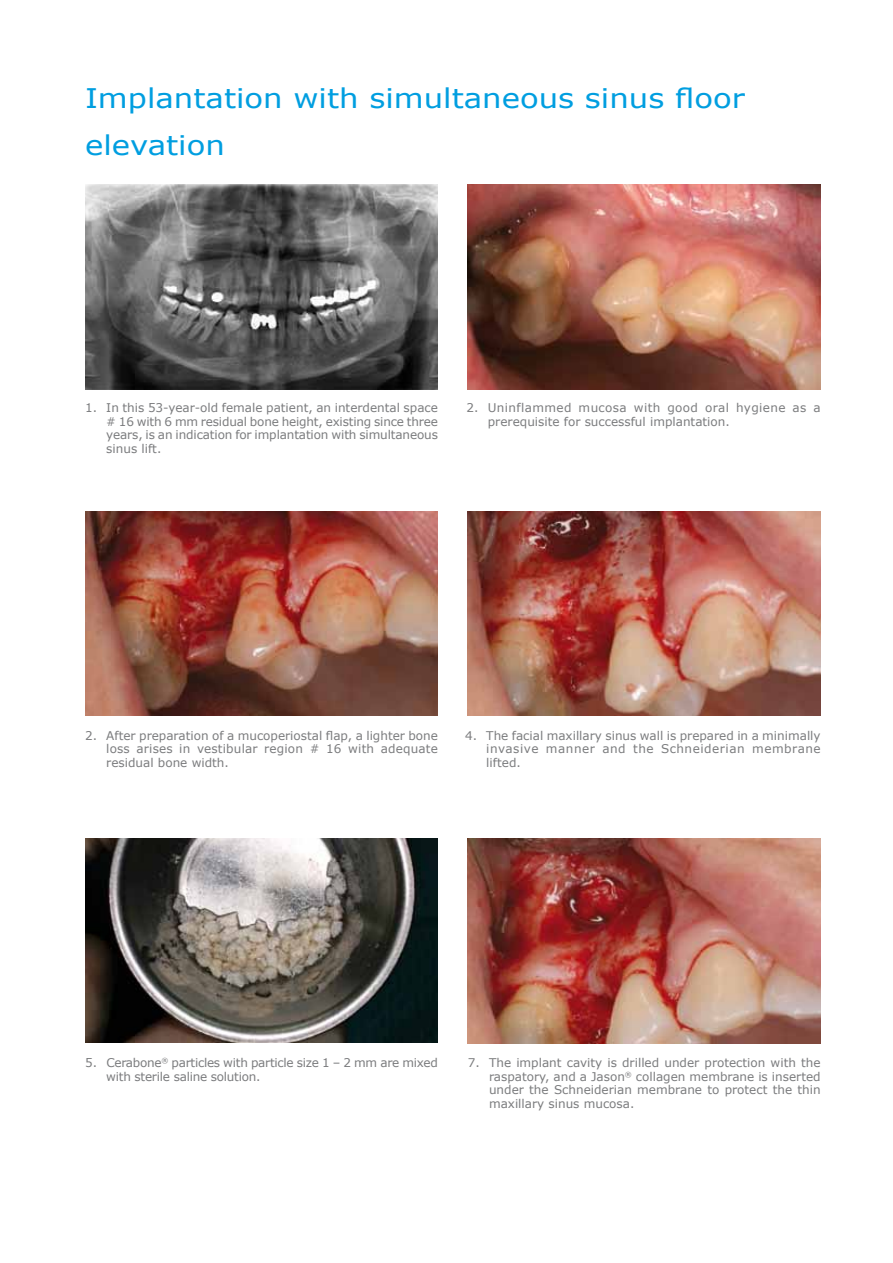
<style>
.page{position:relative;width:893px;height:1263px;background:#fff}
.page>*{position:absolute;margin:0;border:0;box-sizing:border-box;transform-origin:0 0}
.t1{font:27px/46.8px "Verdana";color:#009ee0;scale:1.14 1}
.t2{font:12px/13.5px "Verdana";color:#7b7c7e;text-align:justify}
.t3{font:12px/13.5px "Verdana";letter-spacing:-.02em;color:#7b7c7e}
</style>
<div class="page">
<img style="left:85px;top:185px;width:353px;height:204px">
<img style="left:468px;top:185px;width:353px;height:204px">
<img style="left:468px;top:512px;width:353px;height:204px">
<img style="left:468px;top:838px;width:353px;height:206px">
<img style="left:85px;top:838px;width:353px;height:204px">
<img style="left:85px;top:512px;width:353px;height:204px">
<h1 class="t1" style="left:85px;top:76px;width:580px">Implantation with simultaneous sinus floor elevation</h1>
<p class="t2" style="left:106px;top:402px;width:333px;text-indent:-21px">1. In this 53-year-old female patient, an interdental space # 16 with 6 mm residual bone height, existing since three years, is an indication for implantation with simultaneous sinus lift.</p>
<p class="t2" style="left:488px;top:402px;width:334px;text-indent:-21px">2. Uninflammed mucosa with good oral hygiene as a prerequisite for successful implantation.</p>
<p class="t2" style="left:106px;top:729px;width:333px;text-indent:-21px">2. After preparation of a mucoperiostal flap, a lighter bone loss arises in vestibular region # 16 with adequate residual bone width.</p>
<p class="t2" style="left:486px;top:729px;width:336px;text-indent:-21px">4. The facial maxillary sinus wall is prepared in a minimally invasive manner and the Schneiderian membrane lifted.</p>
<p class="t3" style="left:106px;top:1056px;width:333px;text-indent:-21px">5. Cerabone<sup>®</sup> particles with particle size 1 – 2 mm are mixed with sterile saline solution.</p>
<p class="t2" style="left:489px;top:1056px;width:333px;text-indent:-21px">7. The implant cavity is drilled under protection with the raspatory, and a Jason<sup>®</sup> collagen membrane is inserted under the Schneiderian membrane to protect the thin maxillary sinus mucosa.</p>
</div>
